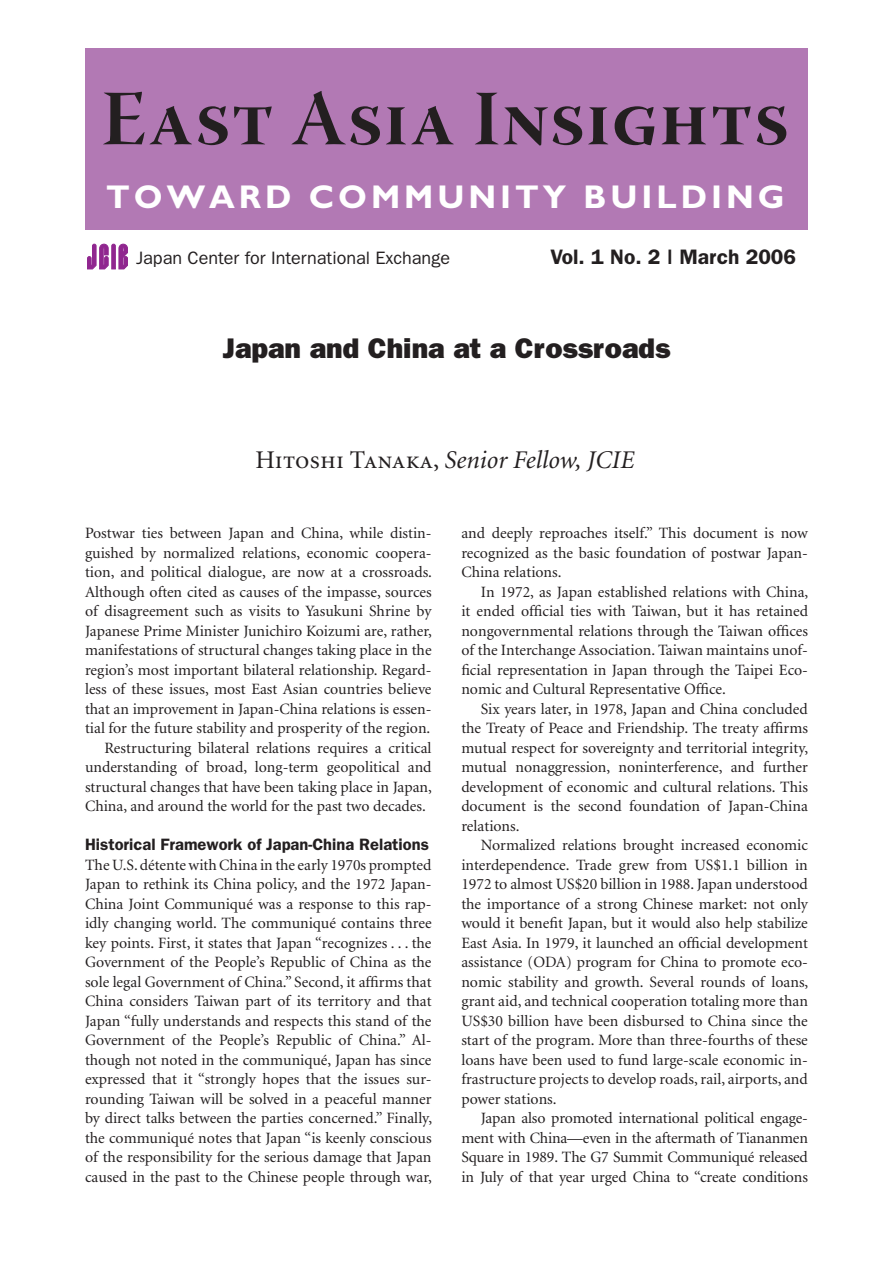
<style>
.page{position:relative;width:893px;height:1263px;background:#fff}
.page>*{position:absolute;margin:0;border:0;box-sizing:border-box;transform-origin:0 0}
.t1{font:78px "Warnock Pro Bold Disp";letter-spacing:.02em;color:#231f20}
.t2{font:700 33px "Gill Sans";letter-spacing:.12em;color:#fff}
.t3{font:800 28.5px "Franklin Gothic";color:#231f20}
.t4{font:italic 25.5px "Minion";color:#231f20}
.t5{font:600 21px "Franklin Gothic";color:#231f20}
.t6{font:18px "Franklin Gothic";color:#231f20}
.t7{font:600 16.5px "Franklin Gothic";color:#231f20}
.t8{font:15.75px/19.5px "Minion";color:#231f20;text-align:justify}
.s1{font-family:"Minion Regular SC";font-style:normal}
.s2{font-style:normal}
</style>
<div class="page">
<div style="left:85px;top:48px;width:723px;height:182px;background:#b279b4"></div>
<svg style="left:87px;top:244px;width:41px;height:25px"></svg>
<h1 class="t1" style="left:102px;top:72px;width:689px">EAST ASIA INSIGHTS</h1>
<h2 class="t2" style="left:106px;top:178px;width:680px">TOWARD COMMUNITY BUILDING</h2>
<p class="t6" style="left:136px;top:247px;width:315px">Japan Center for International Exchange</p>
<h3 class="t5" style="left:550px;top:244px;width:247px">Vol. 1 No. 2 | March 2006</h3>
<h3 class="t3" style="left:222px;top:331px;width:449px">Japan and China at a Crossroads</h3>
<h3 class="t4" style="left:255px;top:447px;width:380px"><span class="s1">Hitoshi Tanaka</span><span class="s2">,</span> Senior Fellow, JCIE</h3>
<p class="t8" style="left:85px;top:524px;width:348px">Postwar ties between Japan and China, while distin-</p>
<p class="t8" style="left:85px;top:544px;width:348px">guished by normalized relations, economic coopera-</p>
<p class="t8" style="left:85px;top:563px;width:349px">tion, and political dialogue, are now at a crossroads.</p>
<p class="t8" style="left:85px;top:583px;width:348px">Although often cited as causes of the impasse, sources</p>
<p class="t8" style="left:85px;top:602px;width:348px">of disagreement such as visits to Yasukuni Shrine by</p>
<p class="t8" style="left:85px;top:622px;width:349px">Japanese Prime Minister Junichiro Koizumi are, rather,</p>
<p class="t8" style="left:85px;top:641px;width:348px">manifestations of structural changes taking place in the</p>
<p class="t8" style="left:85px;top:661px;width:348px">region’s most important bilateral relationship. Regard-</p>
<p class="t8" style="left:85px;top:680px;width:348px">less of these issues, most East Asian countries believe</p>
<p class="t8" style="left:85px;top:700px;width:348px">that an improvement in Japan-China relations is essen-</p>
<p class="t8" style="left:85px;top:719px;width:347px">tial for the future stability and prosperity of the region.</p>
<p class="t8" style="left:105px;top:739px;width:329px">Restructuring bilateral relations requires a critical</p>
<p class="t8" style="left:85px;top:758px;width:348px">understanding of broad, long-term geopolitical and</p>
<p class="t8" style="left:85px;top:778px;width:348px">structural changes that have been taking place in Japan,</p>
<p class="t8" style="left:85px;top:797px;width:342px">China, and around the world for the past two decades.</p>
<p class="t7" style="left:85px;top:835px;width:345px">Historical Framework of Japan-China Relations</p>
<p class="t8" style="left:85px;top:856px;width:349px">The U.S. détente with China in the early 1970s prompted Japan to rethink its China policy, and the 1972 Japan-China Joint Communiqué was a response to this rap&shy;idly changing world. The communiqué contains three key points. First, it states that Japan “recognizes . . . the Government of the People’s Republic of China as the sole legal Government of China.” Second, it affirms that China considers Taiwan part of its territory and that Japan “fully understands and respects this stand of the Government of the People’s Republic of China.” Al&shy;though not noted in the communiqué, Japan has since expressed that it “strongly hopes that the issues sur&shy;rounding Taiwan will be solved in a peaceful manner by direct talks between the parties concerned.” Finally, the communiqué notes that Japan “is keenly conscious of the responsibility for the serious damage that Japan caused in the past to the Chinese people through war,</p>
<p class="t8" style="left:461px;top:524px;width:348px">and deeply reproaches itself.” This document is now recognized as the basic foundation of postwar Japan-China relations.</p>
<p class="t8" style="left:461px;top:583px;width:349px;text-indent:20px">In 1972, as Japan established relations with China, it ended official ties with Taiwan, but it has retained nongovernmental relations through the Taiwan offices of the Interchange Association. Taiwan maintains unof&shy;ficial representation in Japan through the Taipei Eco&shy;nomic and Cultural Representative Office.</p>
<p class="t8" style="left:461px;top:700px;width:348px;text-indent:20px">Six years later, in 1978, Japan and China concluded the Treaty of Peace and Friendship. The treaty affirms mutual respect for sovereignty and territorial integrity, mutual nonaggression, noninterference, and further development of economic and cultural relations. This document is the second foundation of Japan-China relations.</p>
<p class="t8" style="left:461px;top:836px;width:349px;text-indent:20px">Normalized relations brought increased economic interdependence. Trade grew from US$1.1 billion in 1972 to almost US$20 billion in 1988. Japan understood the importance of a strong Chinese market: not only would it benefit Japan, but it would also help stabilize East Asia. In 1979, it launched an official development assistance (ODA) program for China to promote eco&shy;nomic stability and growth. Several rounds of loans, grant aid, and technical cooperation totaling more than US$30 billion have been disbursed to China since the start of the program. More than three-fourths of these loans have been used to fund large-scale economic in&shy;frastructure projects to develop roads, rail, airports, and power stations.</p>
<p class="t8" style="left:461px;top:1109px;width:348px;text-indent:20px">Japan also promoted international political engage&shy;ment with China—even in the aftermath of Tiananmen Square in 1989. The G7 Summit Communiqué released in July of that year urged China to “create conditions</p>
</div>
